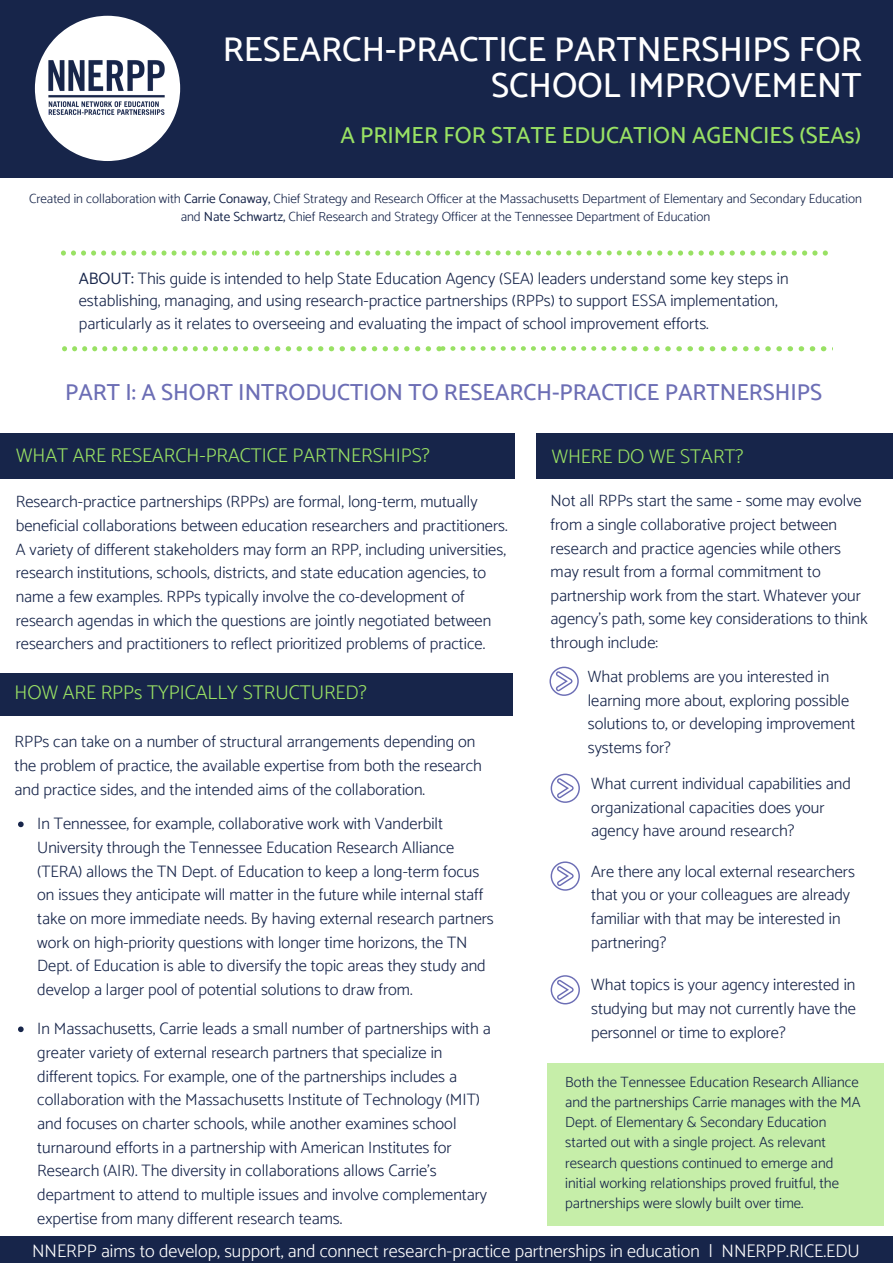
<style>
.page{position:relative;width:893px;height:1263px;background:#fff}
.page>*{position:absolute;margin:0;border:0;box-sizing:border-box;transform-origin:0 0}
.t1{font:500 34.8px/36px "Catamaran";color:#fff;text-align:right}
.t2{font:500 23.25px "Catamaran";color:#6c6eb5}
.t3{font:500 23.25px "Catamaran";color:#99e164}
.t4{font:300 19.8px "Catamaran";color:#99e164}
.t5{font:300 18.15px "Catamaran";color:#fff}
.t6{font:300 16.5px/23.7px "Catamaran";color:#17254a}
.t7{font:300 14.85px/20.2px "Catamaran";color:#17254a}
.t8{font:300 13.2px/18px "Catamaran";color:#17254a;text-align:center}
.s1{font-weight:400}
</style>
<div class="page">
<div style="left:0;top:0;width:893px;height:178px;background:#17254a"></div>
<svg style="left:549px;top:667px;width:30px;height:29px"></svg>
<div style="left:0;top:673px;width:512px;height:43px;background:#17254a"></div>
<div style="left:0;top:433px;width:515px;height:46px;background:#17254a"></div>
<svg style="left:18px;top:821px;width:6px;height:6px"></svg>
<svg style="left:18px;top:1026px;width:6px;height:6px"></svg>
<div style="left:547px;top:1063px;width:337px;height:162px;background:#c6eea9"></div>
<svg style="left:35px;top:16px;width:145px;height:145px"></svg>
<img style="left:46px;top:57px;width:121px;height:60px">
<svg style="left:551px;top:774px;width:29px;height:29px"></svg>
<svg style="left:551px;top:861px;width:29px;height:30px"></svg>
<svg style="left:551px;top:975px;width:29px;height:29px"></svg>
<div style="left:0;top:1236px;width:893px;height:27px;background:#17254a"></div>
<svg style="left:61px;top:251px;width:105px;height:5px"></svg>
<svg style="left:172px;top:251px;width:248px;height:5px"></svg>
<svg style="left:426px;top:251px;width:64px;height:5px"></svg>
<svg style="left:496px;top:251px;width:95px;height:4px"></svg>
<svg style="left:597px;top:251px;width:96px;height:5px"></svg>
<svg style="left:699px;top:251px;width:25px;height:5px"></svg>
<svg style="left:792px;top:251px;width:25px;height:5px"></svg>
<svg style="left:823px;top:251px;width:5px;height:5px"></svg>
<svg style="left:730px;top:251px;width:25px;height:5px"></svg>
<svg style="left:761px;top:251px;width:25px;height:5px"></svg>
<svg style="left:62px;top:346px;width:75px;height:5px"></svg>
<svg style="left:699px;top:346px;width:5px;height:5px"></svg>
<svg style="left:721px;top:346px;width:5px;height:5px"></svg>
<svg style="left:471px;top:346px;width:166px;height:5px"></svg>
<svg style="left:732px;top:346px;width:5px;height:5px"></svg>
<svg style="left:643px;top:346px;width:5px;height:5px"></svg>
<svg style="left:654px;top:346px;width:39px;height:5px"></svg>
<svg style="left:710px;top:346px;width:5px;height:5px"></svg>
<svg style="left:799px;top:346px;width:5px;height:5px"></svg>
<svg style="left:810px;top:346px;width:5px;height:5px"></svg>
<svg style="left:821px;top:346px;width:5px;height:5px"></svg>
<svg style="left:743px;top:346px;width:50px;height:5px"></svg>
<svg style="left:143px;top:346px;width:137px;height:5px"></svg>
<svg style="left:286px;top:346px;width:37px;height:5px"></svg>
<svg style="left:329px;top:346px;width:5px;height:5px"></svg>
<svg style="left:415px;top:346px;width:5px;height:5px"></svg>
<svg style="left:426px;top:346px;width:39px;height:5px"></svg>
<svg style="left:372px;top:346px;width:5px;height:5px"></svg>
<svg style="left:340px;top:346px;width:26px;height:5px"></svg>
<svg style="left:383px;top:346px;width:26px;height:5px"></svg>
<div style="left:536px;top:433px;width:357px;height:46px;background:#17254a"></div>
<h1 class="t1" style="left:223px;top:31px;width:640px">RESEARCH-PRACTICE PARTNERSHIPS FOR<br>SCHOOL IMPROVEMENT</h1>
<h2 class="t3" style="left:340px;top:121px;width:522px">A PRIMER FOR STATE EDUCATION AGENCIES (SEAs)</h2>
<p class="t8" style="left:29px;top:189px;width:834px">Created in collaboration with <span class="s1">Carrie Conaway,</span> Chief Strategy and Research Officer at the Massachusetts Department of Elementary and Secondary Education and <span class="s1">Nate Schwartz,</span> Chief Research and Strategy Officer at the Tennessee Department of Education</p>
<p class="t6" style="left:79px;top:267px;width:711px;line-height:22.5px"><span class="s1">ABOUT:</span> This guide is intended to help State Education Agency (SEA) leaders understand some key steps in establishing, managing, and using research-practice partnerships (RPPs) to support ESSA implementation, particularly as it relates to overseeing and evaluating the impact of school improvement efforts.</p>
<h2 class="t2" style="left:65px;top:379px;width:758px">PART I: A SHORT INTRODUCTION TO RESEARCH-PRACTICE PARTNERSHIPS</h2>
<p class="t4" style="left:16px;top:443px;width:415px">WHAT ARE RESEARCH-PRACTICE PARTNERSHIPS?</p>
<p class="t6" style="left:16px;top:490px;width:493px">Research-practice partnerships (RPPs) are formal, long-term, mutually beneficial collaborations between education researchers and practitioners.<br>A variety of different stakeholders may form an RPP, including universities, research institutions, schools, districts, and state education agencies, to name a few examples. RPPs typically involve the co-development of research agendas in which the questions are jointly negotiated between researchers and practitioners to reflect prioritized problems of practice.</p>
<p class="t4" style="left:15px;top:681px;width:354px">HOW ARE RPPs TYPICALLY STRUCTURED?</p>
<p class="t6" style="left:15px;top:730px;width:469px">RPPs can take on a number of structural arrangements depending on the problem of practice, the available expertise from both the research and practice sides, and the intended aims of the collaboration.</p>
<p class="t6" style="left:37px;top:812px;width:458px">In Tennessee, for example, collaborative work with Vanderbilt University through the Tennessee Education Research Alliance (TERA) allows the TN Dept. of Education to keep a long-term focus on issues they anticipate will matter in the future while internal staff take on more immediate needs. By having external research partners work on high-priority questions with longer time horizons, the TN Dept. of Education is able to diversify the topic areas they study and develop a larger pool of potential solutions to draw from.</p>
<p class="t6" style="left:37px;top:1017px;width:455px">In Massachusetts, Carrie leads a small number of partnerships with a greater variety of external research partners that specialize in different topics. For example, one of the partnerships includes a collaboration with the Massachusetts Institute of Technology (MIT) and focuses on charter schools, while another examines school turnaround efforts in a partnership with American Institutes for Research (AIR). The diversity in collaborations allows Carrie's department to attend to multiple issues and involve complementary expertise from many different research teams.</p>
<p class="t4" style="left:552px;top:444px;width:193px">WHERE DO WE START?</p>
<p class="t6" style="left:551px;top:489px;width:318px">Not all RPPs start the same - some may evolve from a single collaborative project between research and practice agencies while others may result from a formal commitment to partnership work from the start. Whatever your agency’s path, some key considerations to think through include:</p>
<p class="t6" style="left:588px;top:664px;width:269px">What problems are you interested in learning more about, exploring possible solutions to, or developing improvement systems for?</p>
<p class="t6" style="left:591px;top:771px;width:261px">What current individual capabilities and organizational capacities does your agency have around research?</p>
<p class="t6" style="left:591px;top:859px;width:265px">Are there any local external researchers that you or your colleagues are already familiar with that may be interested in partnering?</p>
<p class="t6" style="left:591px;top:973px;width:266px;text-align:justify">What topics is your agency interested in studying but may not currently have the personnel or time to explore?</p>
<p class="t7" style="left:565px;top:1071px;width:297px">Both the Tennessee Education Research Alliance and the partnerships Carrie manages with the MA Dept. of Elementary &amp; Secondary Education started out with a single project. As relevant research questions continued to emerge and initial working relationships proved fruitful, the partnerships were slowly built over time.</p>
<p class="t5" style="left:32px;top:1240px;width:829px">NNERPP aims to develop, support, and connect research-practice partnerships in education | NNERPP.RICE.EDU</p>
</div>
